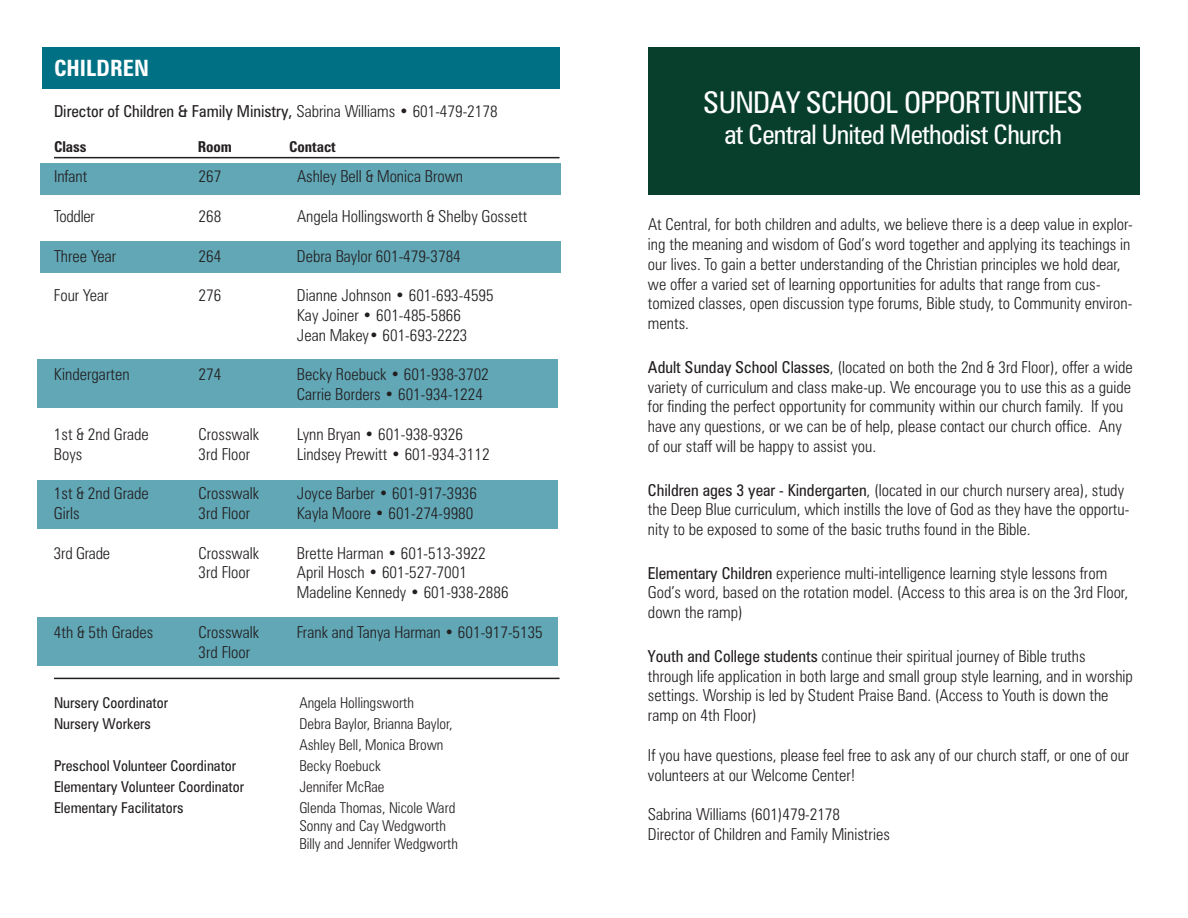
<style>
.page{position:relative;width:1188px;height:918px;background:#fff}
.page>*{position:absolute;margin:0;border:0;box-sizing:border-box;transform-origin:0 0}
.t1{font:condensed 30px "Zurich BT";letter-spacing:-.025em;color:#fff}
.t2{font:condensed 27px "Zurich BT";letter-spacing:-.025em;color:#fff}
.t3{font:700 condensed 22.5px "Zurich BT";color:#fff}
.t4{font:300 condensed 16.5px/19.8px "Zurich BT";color:#231f20}
.t5{font:condensed 16.5px "Zurich BT";color:#231f20}
.t6{font:300 condensed 15px/18px "Zurich BT";color:#231f20}
.t7{font:condensed 15px "Zurich BT";color:#231f20}
.t8{font:700 condensed 15px "Zurich BT";color:#231f20}
.s1{font-weight:300}
.s2{font-weight:400}
</style>
<div class="page">
<div style="left:41px;top:163px;width:520px;height:32px;background:#61a7b6"></div>
<div style="left:42px;top:47px;width:518px;height:42px;background:#007184"></div>
<hr style="left:54px;top:157px;width:506px;height:1px;background:#231f20">
<hr style="left:54px;top:678px;width:506px;height:1px;background:#231f20">
<div style="left:648px;top:47px;width:491px;height:148px;background:#083f2c"></div>
<div style="left:41px;top:241px;width:520px;height:32px;background:#61a7b6"></div>
<div style="left:37px;top:360px;width:520px;height:48px;background:#61a7b6"></div>
<div style="left:37px;top:481px;width:520px;height:48px;background:#61a7b6"></div>
<div style="left:37px;top:618px;width:520px;height:48px;background:#61a7b6"></div>
<h3 class="t3" style="left:54px;top:55px;width:96px">CHILDREN</h3>
<p class="t5" style="left:54px;top:101px;width:445px">Director of Children &amp; Family Ministry, <span class="s1">Sabrina Williams • 601-479-2178</span></p>
<p class="t8" style="left:54px;top:138px;width:34px">Class</p>
<p class="t8" style="left:198px;top:138px;width:36px">Room</p>
<p class="t8" style="left:289px;top:138px;width:48px">Contact</p>
<p class="t4" style="left:54px;top:168px;width:35px">Infant</p>
<p class="t4" style="left:199px;top:168px;width:24px">267</p>
<p class="t4" style="left:297px;top:168px;width:168px">Ashley Bell &amp; Monica Brown</p>
<p class="t4" style="left:54px;top:208px;width:42px">Toddler</p>
<p class="t4" style="left:199px;top:208px;width:24px">268</p>
<p class="t4" style="left:297px;top:208px;width:232px">Angela Hollingsworth &amp; Shelby Gossett</p>
<p class="t4" style="left:54px;top:247px;width:64px">Three Year</p>
<p class="t4" style="left:199px;top:247px;width:24px">264</p>
<p class="t4" style="left:297px;top:247px;width:165px">Debra Baylor 601-479-3784</p>
<p class="t4" style="left:54px;top:287px;width:56px">Four Year</p>
<p class="t4" style="left:199px;top:287px;width:24px">276</p>
<p class="t4" style="left:297px;top:287px;width:198px">Dianne Johnson • 601-693-4595<br>Kay Joiner • 601-485-5866<br>Jean Makey• 601-693-2223</p>
<p class="t4" style="left:54px;top:366px;width:77px">Kindergarten</p>
<p class="t4" style="left:199px;top:366px;width:24px">274</p>
<p class="t4" style="left:297px;top:366px;width:193px">Becky Roebuck • 601-938-3702<br>Carrie Borders • 601-934-1224</p>
<p class="t4" style="left:54px;top:426px;width:96px">1st &amp; 2nd Grade</p>
<p class="t4" style="left:199px;top:426px;width:62px">Crosswalk</p>
<p class="t4" style="left:297px;top:426px;width:168px">Lynn Bryan • 601-938-9326</p>
<p class="t4" style="left:54px;top:445px;width:30px">Boys</p>
<p class="t4" style="left:199px;top:445px;width:53px">3rd Floor</p>
<p class="t4" style="left:297px;top:445px;width:194px">Lindsey Prewitt • 601-934-3112</p>
<p class="t4" style="left:54px;top:485px;width:96px">1st &amp; 2nd Grade</p>
<p class="t4" style="left:199px;top:485px;width:62px">Crosswalk</p>
<p class="t4" style="left:297px;top:485px;width:182px">Joyce Barber • 601-917-3936</p>
<p class="t4" style="left:54px;top:505px;width:27px">Girls</p>
<p class="t4" style="left:199px;top:505px;width:53px">3rd Floor</p>
<p class="t4" style="left:297px;top:505px;width:178px">Kayla Moore • 601-274-9980</p>
<p class="t4" style="left:54px;top:544px;width:58px">3rd Grade</p>
<p class="t4" style="left:199px;top:544px;width:62px">Crosswalk</p>
<p class="t4" style="left:297px;top:544px;width:190px">Brette Harman • 601-513-3922</p>
<p class="t4" style="left:199px;top:564px;width:53px">3rd Floor</p>
<p class="t4" style="left:297px;top:564px;width:213px">April Hosch • 601-527-7001<br>Madeline Kennedy • 601-938-2886</p>
<p class="t4" style="left:54px;top:624px;width:101px">4th &amp; 5th Grades</p>
<p class="t4" style="left:199px;top:624px;width:62px">Crosswalk</p>
<p class="t4" style="left:297px;top:624px;width:247px">Frank and Tanya Harman • 601-917-5135</p>
<p class="t4" style="left:199px;top:643px;width:53px">3rd Floor</p>
<p class="t7" style="left:54px;top:694px;width:116px">Nursery Coordinator</p>
<p class="t6" style="left:299px;top:695px;width:116px">Angela Hollingsworth</p>
<p class="t7" style="left:54px;top:715px;width:99px">Nursery Workers</p>
<p class="t6" style="left:299px;top:715px;width:155px;line-height:21px">Debra Baylor, Brianna Baylor,<br>Ashley Bell, Monica Brown</p>
<p class="t7" style="left:54px;top:757px;width:184px">Preschool Volunteer Coordinator</p>
<p class="t6" style="left:299px;top:758px;width:83px">Becky Roebuck</p>
<p class="t7" style="left:54px;top:778px;width:192px">Elementary Volunteer Coordinator</p>
<p class="t6" style="left:299px;top:779px;width:87px">Jennifer McRae</p>
<p class="t7" style="left:54px;top:799px;width:131px">Elementary Facilitators</p>
<p class="t6" style="left:299px;top:800px;width:160px">Glenda Thomas, Nicole Ward<br>Sonny and Cay Wedgworth<br>Billy and Jennifer Wedgworth</p>
<h1 class="t1" style="left:704px;top:86px;width:381px">SUNDAY SCHOOL OPPORTUNITIES</h1>
<h2 class="t2" style="left:724px;top:119px;width:339px">at Central United Methodist Church</h2>
<p class="t4" style="left:648px;top:216px;width:486px">At Central, for both children and adults, we believe there is a deep value in explor&shy;ing the meaning and wisdom of God’s word together and applying its teachings in our lives. To gain a better understanding of the Christian principles we hold dear, we offer a varied set of learning opportunities for adults that range from cus&shy;tomized classes, open discussion type forums, Bible study, to Community environ&shy;ments.</p>
<p class="t4" style="left:648px;top:359px;width:486px"><span class="s2">Adult Sunday School Classes</span>, (located on both the 2nd &amp; 3rd Floor), offer a wide variety of curriculum and class make-up. We encourage you to use this as a guide for finding the perfect opportunity for community within our church family. If you have any questions, or we can be of help, please contact our church office. Any of our staff will be happy to assist you.</p>
<p class="t4" style="left:648px;top:481px;width:483px"><span class="s2">Children ages 3 year - Kindergarten</span>, (located in our church nursery area), study the Deep Blue curriculum, which instills the love of God as they have the opportu&shy;nity to be exposed to some of the basic truths found in the Bible.</p>
<p class="t4" style="left:648px;top:564px;width:482px"><span class="s2">Elementary Children</span> experience multi-intelligence learning style lessons from<br>God’s word, based on the rotation model. (Access to this area is on the 3rd Floor, down the ramp)</p>
<p class="t4" style="left:648px;top:648px;width:486px"><span class="s2">Youth and College students</span> continue their spiritual journey of Bible truths through life application in both large and small group style learning, and in worship settings. Worship is led by Student Praise Band. (Access to Youth is down the ramp on 4th Floor)</p>
<p class="t4" style="left:648px;top:747px;width:483px">If you have questions, please feel free to ask any of our church staff, or one of our volunteers at our Welcome Center!</p>
<p class="t4" style="left:648px;top:806px;width:243px">Sabrina Williams (601)479-2178<br>Director of Children and Family Ministries</p>
</div>
